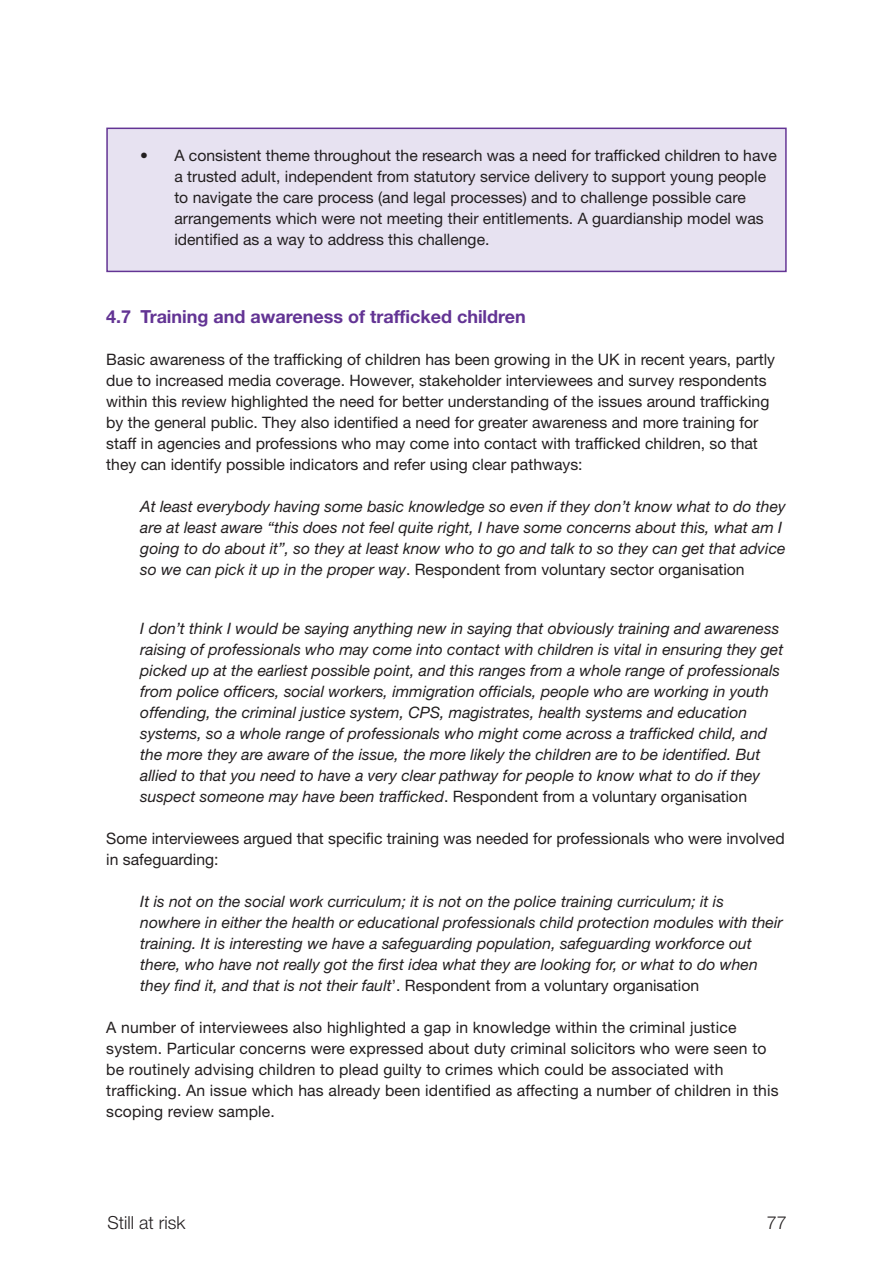
<style>
.page{position:relative;width:893px;height:1263px;background:#fff}
.page>*{position:absolute;margin:0;border:0;box-sizing:border-box;transform-origin:0 0}
.t1{font:700 18px "Helvetica Neue";color:#633494}
.t2{font:300 18px "Helvetica Neue";color:#231f20}
.t3{font:italic 15.75px/21px "Helvetica Neue";color:#231f20}
.t4{font:15.75px/21px "Helvetica Neue";color:#231f20}
.s1{font-style:normal}
</style>
<div class="page">
<div style="left:108px;top:129px;width:677px;height:142px;background:#e7e2f1"></div>
<div style="left:106px;top:128px;width:681px;height:144px;border:2px solid #633494"></div>
<p class="t4" style="left:174px;top:146px;width:604px;text-indent:-34px">• A consistent theme throughout the research was a need for trafficked children to have a trusted adult, independent from statutory service delivery to support young people to navigate the care process (and legal processes) and to challenge possible care arrangements which were not meeting their entitlements. A guardianship model was identified as a way to address this challenge.</p>
<p class="t1" style="left:106px;top:310px;width:421px">4.7 Training and awareness of trafficked children</p>
<p class="t4" style="left:106px;top:350px;width:670px">Basic awareness of the trafficking of children has been growing in the UK in recent years, partly due to increased media coverage. However, stakeholder interviewees and survey respondents within this review highlighted the need for better understanding of the issues around trafficking by the general public. They also identified a need for greater awareness and more training for staff in agencies and professions who may come into contact with trafficked children, so that they can identify possible indicators and refer using clear pathways:</p>
<p class="t3" style="left:140px;top:497px;width:647px">At least everybody having some basic knowledge so even if they don’t know what to do they are at least aware “this does not feel quite right, I have some concerns about this, what am I going to do about it”, so they at least know who to go and talk to so they can get that advice so we can pick it up in the proper way<span class="s1">. Respondent from voluntary sector organisation</span></p>
<p class="t3" style="left:140px;top:619px;width:644px">I don’t think I would be saying anything new in saying that obviously training and awareness raising of professionals who may come into contact with children is vital in ensuring they get picked up at the earliest possible point, and this ranges from a whole range of professionals from police officers, social workers, immigration officials, people who are working in youth offending, the criminal justice system, CPS, magistrates, health systems and education systems, so a whole range of professionals who might come across a trafficked child, and the more they are aware of the issue, the more likely the children are to be identified. But allied to that you need to have a very clear pathway for people to know what to do if they suspect someone may have been trafficked<span class="s1">. Respondent from a voluntary organisation</span></p>
<p class="t4" style="left:106px;top:829px;width:680px">Some interviewees argued that specific training was needed for professionals who were involved in safeguarding:</p>
<p class="t3" style="left:140px;top:892px;width:644px">It is not on the social work curriculum; it is not on the police training curriculum; it is nowhere in either the health or educational professionals child protection modules with their training. It is interesting we have a safeguarding population, safeguarding workforce out there, who have not really got the first idea what they are looking for, or what to do when they find it, and that is not their fault<span class="s1">’. Respondent from a voluntary organisation</span></p>
<p class="t4" style="left:106px;top:1018px;width:674px">A number of interviewees also highlighted a gap in knowledge within the criminal justice system. Particular concerns were expressed about duty criminal solicitors who were seen to be routinely advising children to plead guilty to crimes which could be associated with trafficking. An issue which has already been identified as affecting a number of children in this scoping review sample.</p>
<p class="t2" style="left:108px;top:1216px;width:79px">Still at risk</p>
<p class="t2" style="left:767px;top:1216px;width:22px">77</p>
</div>
